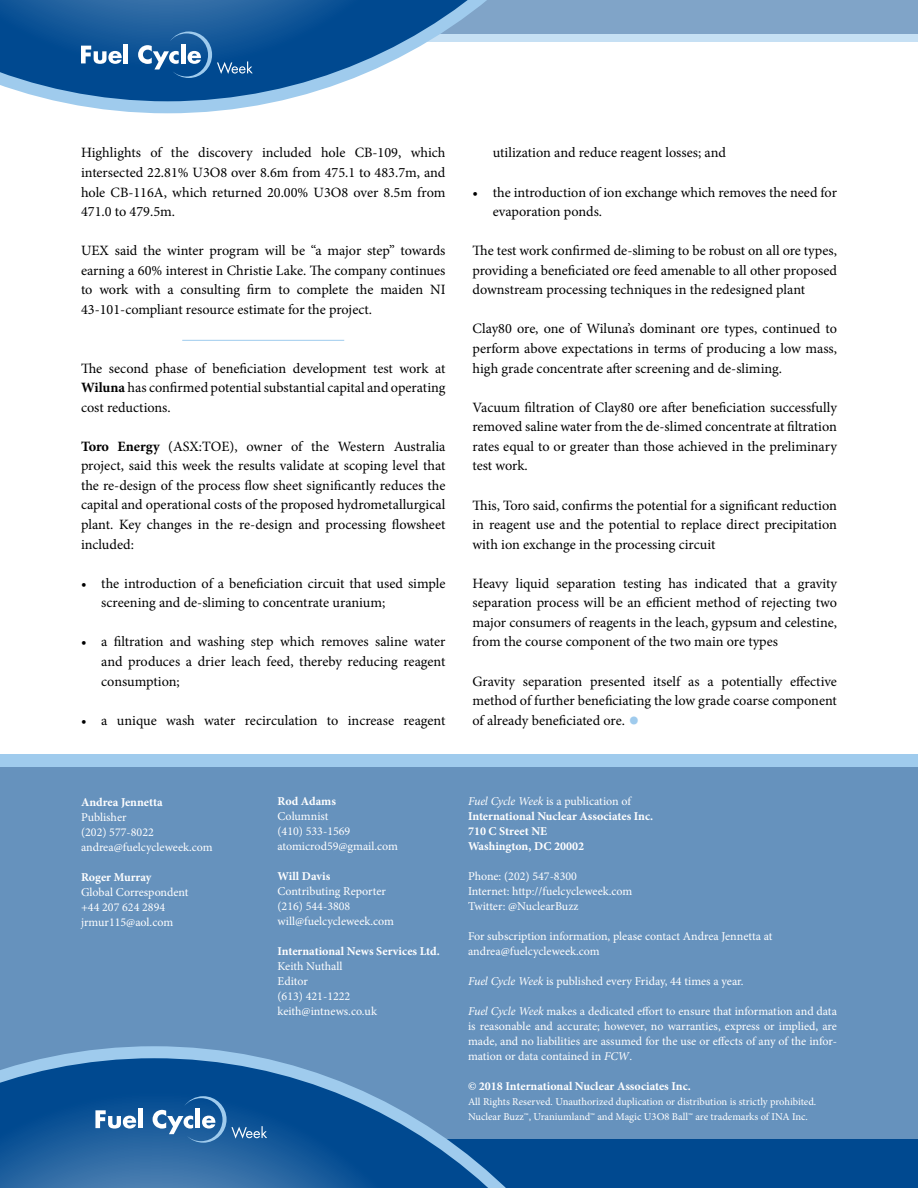
<style>
.page{position:relative;width:918px;height:1188px;background:#fff}
.page>*{position:absolute;margin:0;border:0;box-sizing:border-box;transform-origin:0 0}
.t1{font:14.25px/19.5px "Minion Pro";color:#000;text-align:justify}
.t2{font:12px/15px "Minion Pro";color:#fff}
.t3{font:700 12px/15px "Minion Pro";color:#fff}
.t4{font:10.5px/15px "Minion Pro";color:#fff}
.s1{font-weight:700}
.s2{font-size:30px;color:#9fcbed}
.s3{font-weight:400;font-style:italic}
.s4{font-weight:400}
.s5{font-style:italic}
</style>
<div class="page">
<div style="left:0;top:0;width:918px;height:36px;background:#80a4c8"></div>
<div style="left:0;top:34px;width:918px;height:7px;background:#c6e0f4"></div>
<svg style="left:0;top:0;width:675px;height:113px"></svg>
<svg style="left:81px;top:46px;width:41px;height:18px"></svg>
<hr style="left:124px;top:44px;width:4px;height:19px;background:#fff">
<svg style="left:138px;top:32px;width:115px;height:46px;background:#306ca6"></svg>
<div style="left:0;top:763px;width:918px;height:425px;background:#6692bd"></div>
<div style="left:0;top:1139px;width:918px;height:49px;background:#004990"></div>
<svg style="left:0;top:1046px;width:506px;height:142px"></svg>
<svg style="left:95px;top:1110px;width:41px;height:19px"></svg>
<hr style="left:138px;top:1109px;width:4px;height:19px;background:#fff">
<svg style="left:153px;top:1096px;width:114px;height:47px;background:#346fa8"></svg>
<div style="left:0;top:754px;width:918px;height:12px;background:#9fcbed"></div>
<hr style="left:182px;top:340px;width:162px;height:1px;background:#9fcbed">
<p class="t1" style="left:81px;top:143px;width:366px">Highlights of the discovery included hole CB-109, which intersected 22.81% U3O8 over 8.6m from 475.1 to 483.7m, and hole CB-116A, which returned 20.00% U3O8 over 8.5m from 471.0 to 479.5m.</p>
<p class="t1" style="left:81px;top:241px;width:366px">UEX said the winter program will be “a major step” towards earning a 60% interest in Christie Lake. The company continues to work with a consulting firm to complete the maiden NI 43-101-compliant resource estimate for the project.</p>
<p class="t1" style="left:81px;top:358px;width:366px">The second phase of beneficiation development test work at <span class="s1">Wiluna</span> has confirmed potential substantial capital and operating cost reductions.</p>
<p class="t1" style="left:81px;top:437px;width:366px"><span class="s1">Toro Energy</span> (ASX:TOE), owner of the Western Australia project, said this week the results validate at scoping level that the re-design of the process flow sheet significantly reduces the capital and operational costs of the proposed hydrometallurgical plant. Key changes in the re-design and processing flowsheet included:</p>
<p class="t1" style="left:101px;top:573px;width:346px;text-indent:-20px">• the introduction of a beneficiation circuit that used simple screening and de-sliming to concentrate uranium;</p>
<p class="t1" style="left:101px;top:632px;width:346px;text-indent:-20px">• a filtration and washing step which removes saline water and produces a drier leach feed, thereby reducing reagent consumption;</p>
<p class="t1" style="left:81px;top:710px;width:366px">• a unique wash water recirculation to increase reagent</p>
<p class="t1" style="left:493px;top:143px;width:235px">utilization and reduce reagent losses; and</p>
<p class="t1" style="left:493px;top:182px;width:346px;text-indent:-20px">• the introduction of ion exchange which removes the need for evaporation ponds.</p>
<p class="t1" style="left:473px;top:241px;width:366px">The test work confirmed de-sliming to be robust on all ore types, providing a beneficiated ore feed amenable to all other proposed downstream processing techniques in the redesigned plant</p>
<p class="t1" style="left:473px;top:319px;width:366px">Clay80 ore, one of Wiluna’s dominant ore types, continued to perform above expectations in terms of producing a low mass, high grade concentrate after screening and de-sliming.</p>
<p class="t1" style="left:473px;top:398px;width:366px">Vacuum filtration of Clay80 ore after beneficiation successfully removed saline water from the de-slimed concentrate at filtration rates equal to or greater than those achieved in the preliminary test work.</p>
<p class="t1" style="left:473px;top:495px;width:366px">This, Toro said, confirms the potential for a significant reduction in reagent use and the potential to replace direct precipitation with ion exchange in the processing circuit</p>
<p class="t1" style="left:473px;top:574px;width:366px">Heavy liquid separation testing has indicated that a gravity separation process will be an efficient method of rejecting two major consumers of reagents in the leach, gypsum and celestine, from the course component of the two main ore types</p>
<p class="t1" style="left:473px;top:671px;width:366px">Gravity separation presented itself as a potentially effective method of further beneficiating the low grade coarse component of already beneficiated ore. <span class="s2">•</span></p>
<p class="t3" style="left:81px;top:795px;width:83px">Andrea Jennetta</p>
<p class="t2" style="left:81px;top:810px;width:133px">Publisher<br>(202) 577-8022 andrea@fuelcycleweek.com</p>
<p class="t3" style="left:81px;top:870px;width:72px">Roger Murray</p>
<p class="t2" style="left:81px;top:885px;width:109px">Global Correspondent +44 207 624 2894 jrmur115@aol.com</p>
<p class="t3" style="left:278px;top:793px;width:60px">Rod Adams</p>
<p class="t2" style="left:278px;top:809px;width:122px">Columnist<br>(410) 533-1569 atomicrod59@gmail.com</p>
<p class="t3" style="left:278px;top:868px;width:54px">Will Davis</p>
<p class="t2" style="left:278px;top:884px;width:118px">Contributing Reporter (216) 544-3808 will@fuelcycleweek.com</p>
<p class="t3" style="left:278px;top:943px;width:164px">International News Services Ltd.</p>
<p class="t2" style="left:278px;top:959px;width:101px">Keith Nuthall<br>Editor<br>(613) 421-1222 keith@intnews.co.uk</p>
<p class="t3" style="left:468px;top:793px;width:187px"><span class="s3">Fuel Cycle Week</span> <span class="s4">is a publication of<br></span>International Nuclear Associates Inc.<br>710 C Street NE<br>Washington, DC 20002</p>
<p class="t2" style="left:468px;top:869px;width:166px">Phone: (202) 547-8300<br>Internet: http://fuelcycleweek.com<br>Twitter: @NuclearBuzz</p>
<p class="t2" style="left:468px;top:929px;width:306px">For subscription information, please contact Andrea Jennetta at andrea@fuelcycleweek.com</p>
<p class="t2" style="left:468px;top:974px;width:277px"><span class="s5">Fuel Cycle Week</span> is published every Friday, 44 times a year.</p>
<p class="t2" style="left:468px;top:1004px;width:371px;text-align:justify"><span class="s5">Fuel Cycle Week</span> makes a dedicated effort to ensure that information and data is reasonable and accurate; however, no warranties, express or implied, are made, and no liabilities are assumed for the use or effects of any of the infor&shy;mation or data contained in <span class="s5">FCW</span>.</p>
<p class="t3" style="left:468px;top:1078px;width:224px">© 2018 International Nuclear Associates Inc.</p>
<p class="t4" style="left:468px;top:1094px;width:350px">All Rights Reserved. Unauthorized duplication or distribution is strictly prohibited.<br>Nuclear Buzz™, Uraniumland™ and Magic U3O8 Ball™ are trademarks of INA Inc.</p>
</div>
